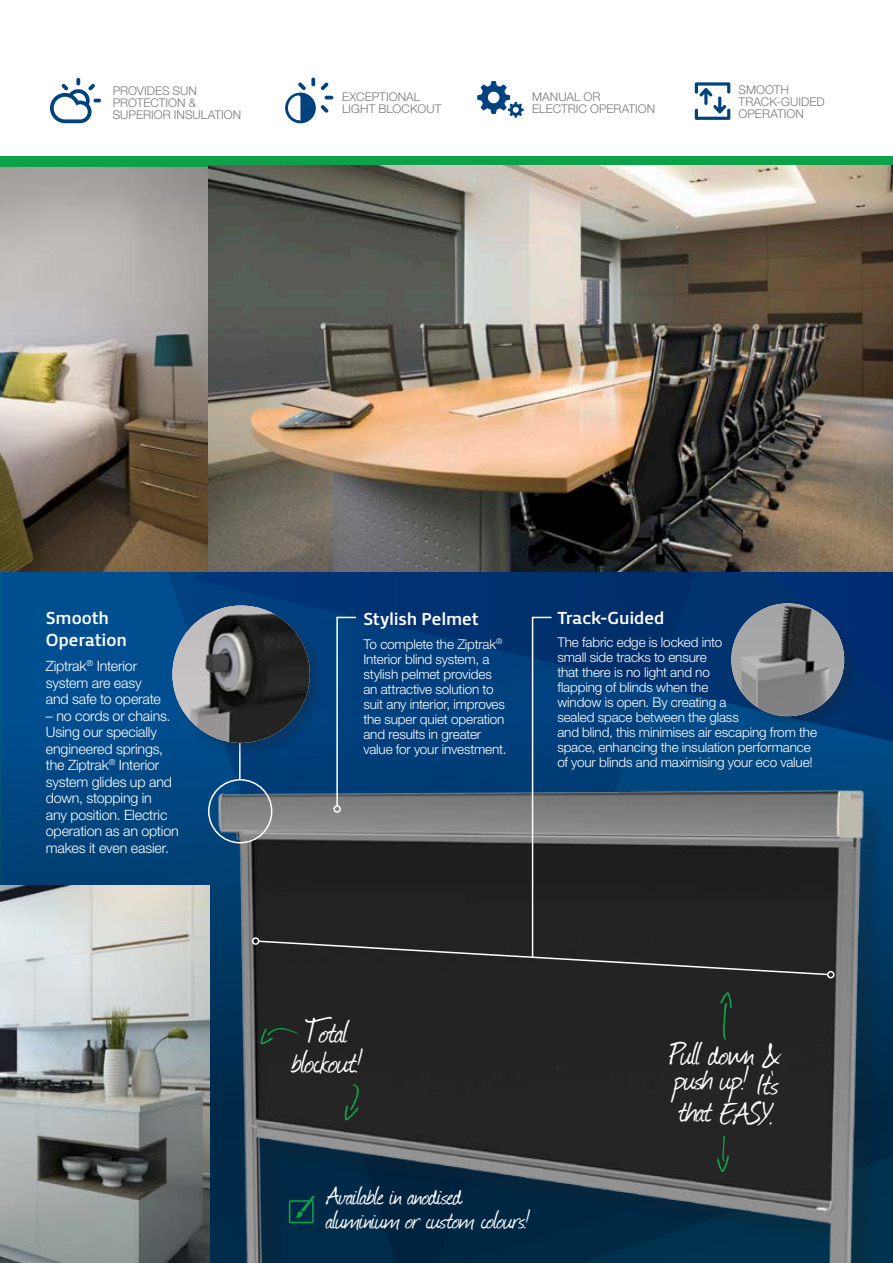
<style>
.page{position:relative;width:893px;height:1263px;background:#fff}
.page>*{position:absolute;margin:0;border:0;box-sizing:border-box;transform-origin:0 0}
.t1{font:37.5px/30px "Journal";letter-spacing:-.03em;color:#fff;text-align:center}
.t2{font:30px/24px "Journal";letter-spacing:-.025em;color:#fff}
.t3{font:18px/22.5px "Priva Three Pro";letter-spacing:-.005em;color:#fff}
.t4{font:300 14.25px/16.5px "Helvetica Neue LT Std";letter-spacing:-.01em;color:#fff}
.t5{font:300 13.5px/15px "Helvetica Neue LT Std";letter-spacing:-.01em;color:#fff}
.t6{font:300 12px/12px "Helvetica Neue LT Std";letter-spacing:.005em;color:#76787b}
</style>
<div class="page">
<div style="left:1px;top:572px;width:193px;height:152px;background:#004e90"></div>
<div style="left:201px;top:572px;width:692px;height:152px;background:#003171"></div>
<svg style="left:0;top:572px;width:1px;height:152px"></svg>
<svg style="left:0;top:724px;width:893px;height:161px;fill:#004680"></svg>
<svg style="left:50px;top:78px;width:51px;height:45px"></svg>
<img style="left:0;top:167px;width:208px;height:405px">
<div style="left:0;top:156px;width:893px;height:11px;background:#0ea149"></div>
<img style="left:208px;top:166px;width:685px;height:406px">
<img style="left:0;top:885px;width:196px;height:378px">
<img style="left:196px;top:729px;width:697px;height:534px">
<svg style="left:477px;top:81px;width:47px;height:37px"></svg>
<div style="left:208px;top:779px;width:64px;height:64px;border:2px solid #fff;border-radius:50%"></div>
<hr style="left:239px;top:703px;width:2px;height:76px;background:#fff">
<div style="left:169px;top:602px;width:156px;height:156px;background:#231f20;opacity:.25"></div>
<img style="left:172px;top:605px;width:138px;height:138px;border-radius:69px">
<div style="left:728px;top:600px;width:131px;height:131px;background:#231f20;opacity:.25"></div>
<img style="left:731px;top:603px;width:113px;height:113px;border-radius:56px">
<svg style="left:257px;top:616px;width:572px;height:360px"></svg>
<div style="left:827px;top:971px;width:7px;height:7px;border:2px solid #fff;border-radius:50%"></div>
<div style="left:252px;top:937px;width:7px;height:8px;border:2px solid #fff;border-radius:50%"></div>
<svg style="left:717px;top:1135px;width:12px;height:37px"></svg>
<svg style="left:720px;top:992px;width:12px;height:48px"></svg>
<svg style="left:695px;top:82px;width:35px;height:38px"></svg>
<svg style="left:285px;top:78px;width:48px;height:45px"></svg>
<svg style="left:260px;top:1027px;width:38px;height:17px"></svg>
<svg style="left:345px;top:1084px;width:14px;height:36px"></svg>
<svg style="left:289px;top:1196px;width:26px;height:27px"></svg>
<p class="t6" style="left:113px;top:85px;width:128px">Provides sun protectio n &amp; superior INSULATION</p>
<p class="t6" style="left:739px;top:84px;width:71px">SMOOTH<br>TRACK-GUIDED<br>OPERATION</p>
<p class="t6" style="left:342px;top:91px;width:37px">Exceptio</p>
<p class="t6" style="left:342px;top:91px;width:101px;text-indent:56px">nal<br>LIGHT BLOCKOUT</p>
<p class="t6" style="left:532px;top:91px;width:97px">Manual or electric operatio</p>
<p class="t6" style="left:647px;top:103px;width:10px">n</p>
<h3 class="t3" style="left:46px;top:606px;width:83px">Smooth<br>Operation</h3>
<p class="t4" style="left:46px;top:657px;width:116px">Ziptrak<sup>®</sup> Interior system are easy and safe to operate</p>
<p class="t4" style="left:46px;top:707px;width:134px">– no cords or chains.<br>Using our specially engineered springs, the Ziptrak<sup>®</sup> Interior system glides up and down, stopping in<br>any position. Electric operation as an option makes it even easier.</p>
<h3 class="t3" style="left:363px;top:608px;width:117px">Stylish Pelmet</h3>
<p class="t5" style="left:363px;top:636px;width:145px">To complete the Ziptrak<sup>®<br></sup>Interior blind system, a stylish pelmet provides an attractive solution to suit any interior, improves the super quiet operation and results in greater value for your investment.</p>
<h3 class="t3" style="left:557px;top:606px;width:109px">Track-Guided</h3>
<p class="t5" style="left:557px;top:634px;width:261px">The fabric edge is locked into<br>small side tracks to ensure<br>that there is no light and no<br>flapping of blinds when the<br>window is open. By creating a<br>sealed space between the glass<br>and blind, this minimises air escaping from the space, enhancing the insulation performance of your blinds and maximising your eco value!</p>
<h1 class="t1" style="left:291px;top:1016px;width:72px">Total blockout!</h1>
<h2 class="t2" style="left:326px;top:1184px;width:205px">Available in anodised aluminium or custom colours!</h2>
<h1 class="t1" style="left:669px;top:1038px;width:115px">Pull down &amp;</h1>
<h1 class="t1" style="left:673px;top:1061px;width:107px;line-height:34.5px;text-align:left">push up! It’s that EASY.</h1>
</div>
